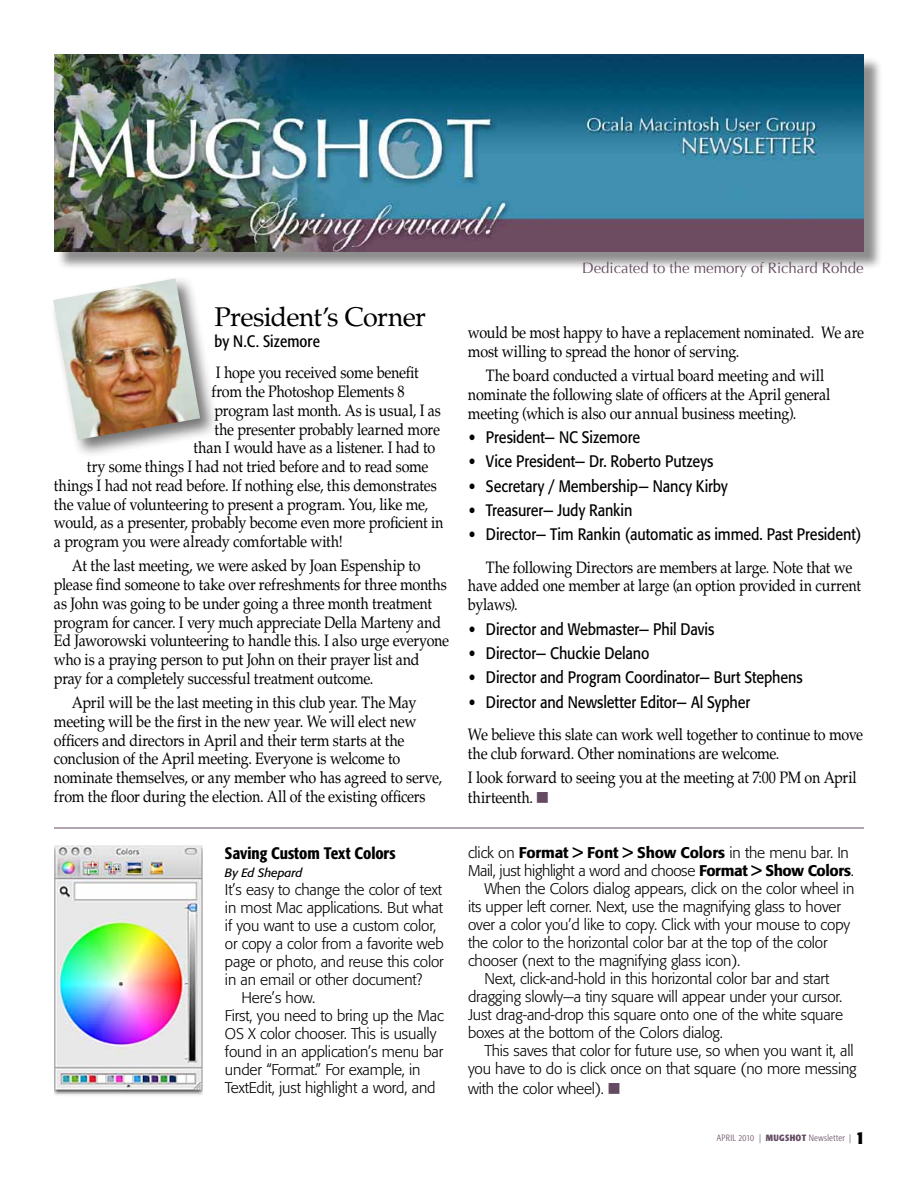
<style>
.page{position:relative;width:918px;height:1188px;background:#fff}
.page>*{position:absolute;margin:0;border:0;box-sizing:border-box;transform-origin:0 0}
.t1{font:27px "Palatino";letter-spacing:-.025em;color:#000}
.t2{font:16.5px/18.8px "Palatino";letter-spacing:-.015em;color:#000;scale:.87 1}
.t3{font:16.5px "Formata";letter-spacing:-.01em;color:#000;scale:.87 1}
.t4{font:500 condensed 16.5px "Formata";color:#000}
.t5{font:condensed 16.5px "Formata";letter-spacing:.005em;color:#000}
.t6{font:300 15.3px "Formata";letter-spacing:-.01em;color:#000}
.t7{font:15px "Optima";color:#644b61}
.t8{font:italic 12px "Formata";letter-spacing:-.01em;color:#000}
.t9{font:300 condensed 9px "Formata";letter-spacing:.035em;color:#644b61}
.s1{font-family:"Palatino"}
.s2{font-family:"Universal Newswith Comm Pi";font-size:13.5px;color:#644b61}
.s3{font-weight:500}
.s4{font-family:"Universal Newswith Comm Pi";font-weight:400;font-size:13.5px;color:#644b61}
.s5{font-weight:700}
.s6{font-weight:700;font-size:18px;color:#000}
</style>
<div class="page">
<div style="left:56px;top:56px;width:826px;height:215px;background:#000;opacity:.45"></div>
<img style="left:54px;top:54px;width:810px;height:198px">
<div style="left:49px;top:274px;width:169px;height:183px;background:#000;opacity:.55"></div>
<img style="left:53px;top:278px;width:147px;height:162px">
<hr style="left:54px;top:828px;width:810px;height:1px;background:#644b61">
<img style="left:54px;top:846px;width:148px;height:250px">
<h1 class="t1" style="left:214px;top:301px;width:213px">President’s Corner</h1>
<p class="t5" style="left:214px;top:332px;width:107px">by N.C. Sizemore</p>
<p class="t2" style="left:216px;top:364px;width:235px">I hope you received some benefit</p>
<p class="t2" style="left:212px;top:382px;width:224px">from the Photoshop Elements 8</p>
<p class="t2" style="left:215px;top:401px;width:262px">program last month. As is usual, I as</p>
<p class="t2" style="left:215px;top:420px;width:261px">the presenter probably learned more</p>
<p class="t2" style="left:193px;top:439px;width:279px">than I would have as a listener. I had to</p>
<p class="t2" style="left:87px;top:457px;width:394px">try some things I had not tried before and to read some</p>
<p class="t2" style="left:54px;top:476px;width:442px">things I had not read before. If nothing else, this demonstrates</p>
<p class="t2" style="left:54px;top:495px;width:431px">the value of volunteering to present a program. You, like me,</p>
<p class="t2" style="left:54px;top:514px;width:449px">would, as a presenter, probably become even more proficient in</p>
<p class="t2" style="left:54px;top:532px;width:333px">a program you were already comfortable with!</p>
<p class="t2" style="left:54px;top:557px;width:456px;text-indent:18px">At the last meeting, we were asked by Joan Espenship to please find someone to take over refreshments for three months as John was going to be under going a three month treatment program for cancer. I very much appreciate Della Marteny and Ed Jaworowski volunteering to handle this. I also urge everyone who is a praying person to put John on their prayer list and pray for a completely successful treatment outcome.</p>
<p class="t2" style="left:54px;top:694px;width:447px;text-indent:18px">April will be the last meeting in this club year. The May meeting will be the first in the new year. We will elect new officers and directors in April and their term starts at the conclusion of the April meeting. Everyone is welcome to nominate themselves, or any member who has agreed to serve, from the floor during the election. All of the existing officers</p>
<p class="t4" style="left:225px;top:843px;width:172px">Saving Custom Text Colors</p>
<p class="t8" style="left:225px;top:866px;width:79px">By Ed Shepard</p>
<p class="t6" style="left:225px;top:881px;width:218px">It’s easy to change the color of text</p>
<p class="t6" style="left:225px;top:899px;width:219px">in most Mac applications. But what</p>
<p class="t6" style="left:225px;top:917px;width:213px">if you want to use a custom color,</p>
<p class="t6" style="left:225px;top:935px;width:220px">or copy a color from a favorite web</p>
<p class="t6" style="left:225px;top:953px;width:220px">page or photo, and reuse this color</p>
<p class="t6" style="left:225px;top:971px;width:199px">in an email or other document?</p>
<p class="t6" style="left:241px;top:989px;width:75px">Here’s how.</p>
<p class="t6" style="left:225px;top:1007px;width:220px">First, you need to bring up the Mac</p>
<p class="t6" style="left:225px;top:1025px;width:213px">OS X color chooser. This is usually</p>
<p class="t6" style="left:225px;top:1043px;width:220px">found in an application’s menu bar</p>
<p class="t6" style="left:225px;top:1061px;width:197px">under “Format.” For example, in</p>
<p class="t6" style="left:225px;top:1079px;width:212px">TextEdit, just highlight a word, and</p>
<p class="t7" style="left:582px;top:259px;width:283px">Dedicated to the memory of Richard Rohde</p>
<p class="t2" style="left:468px;top:323px;width:457px">would be most happy to have a replacement nominated. We are most willing to spread the honor of serving.</p>
<p class="t2" style="left:468px;top:366px;width:418px;text-indent:18px">The board conducted a virtual board meeting and will nominate the following slate of officers at the April general meeting (which is also our annual business meeting).</p>
<p class="t3" style="left:468px;top:427px;width:199px"><span class="s1">•</span> President— NC Sizemore</p>
<p class="t3" style="left:468px;top:452px;width:284px"><span class="s1">•</span> Vice President— Dr. Roberto Putzeys</p>
<p class="t3" style="left:468px;top:476px;width:300px"><span class="s1">•</span> Secretary / Membership— Nancy Kirby</p>
<p class="t3" style="left:468px;top:500px;width:190px"><span class="s1">•</span> Treasurer— Judy Rankin</p>
<p class="t3" style="left:468px;top:525px;width:454px"><span class="s1">•</span> Director— Tim Rankin (automatic as immed. Past President)</p>
<p class="t2" style="left:468px;top:558px;width:453px;text-indent:18px">The following Directors are members at large. Note that we have added one member at large (an option provided in current bylaws).</p>
<p class="t3" style="left:468px;top:619px;width:285px"><span class="s1">•</span> Director and Webmaster— Phil Davis</p>
<p class="t3" style="left:468px;top:643px;width:210px"><span class="s1">•</span> Director— Chuckie Delano</p>
<p class="t3" style="left:468px;top:667px;width:386px"><span class="s1">•</span> Director and Program Coordinator— Burt Stephens</p>
<p class="t3" style="left:468px;top:692px;width:326px"><span class="s1">•</span> Director and Newsletter Editor— Al Sypher</p>
<p class="t2" style="left:468px;top:725px;width:456px">We believe this slate can work well together to continue to move the club forward. Other nominations are welcome.</p>
<p class="t2" style="left:468px;top:768px;width:448px;line-height:19.8px">I look forward to seeing you at the meeting at 7:00 PM on April thirteenth. <span class="s2">m</span></p>
<p class="t6" style="left:468px;top:844px;width:382px">click on <span class="s3">Format &gt; Font &gt; Show Colors</span> in the menu bar. In</p>
<p class="t6" style="left:468px;top:862px;width:388px">Mail, just highlight a word and choose <span class="s3">Format &gt; Show Colors</span>.</p>
<p class="t6" style="left:484px;top:880px;width:371px">When the Colors dialog appears, click on the color wheel in</p>
<p class="t6" style="left:468px;top:898px;width:374px">its upper left corner. Next, use the magnifying glass to hover</p>
<p class="t6" style="left:468px;top:916px;width:384px">over a color you’d like to copy. Click with your mouse to copy</p>
<p class="t6" style="left:468px;top:934px;width:361px">the color to the horizontal color bar at the top of the color</p>
<p class="t6" style="left:468px;top:952px;width:274px">chooser (next to the magnifying glass icon).</p>
<p class="t6" style="left:484px;top:970px;width:346px">Next, click-and-hold in this horizontal color bar and start</p>
<p class="t6" style="left:468px;top:988px;width:376px">dragging slowly—a tiny square will appear under your cursor.</p>
<p class="t6" style="left:468px;top:1006px;width:377px">Just drag-and-drop this square onto one of the white square</p>
<p class="t6" style="left:468px;top:1024px;width:257px">boxes at the bottom of the Colors dialog.</p>
<p class="t6" style="left:484px;top:1042px;width:371px">This saves that color for future use, so when you want it, all</p>
<p class="t6" style="left:468px;top:1060px;width:390px">you have to do is click once on that square (no more messing</p>
<p class="t6" style="left:468px;top:1080px;width:154px">with the color wheel). <span class="s4">m</span></p>
<p class="t9" style="left:717px;top:1133px;width:149px">APRIL 2010 | <span class="s5">MUGSHOT</span> Newsletter | <span class="s6">1</span></p>
</div>
